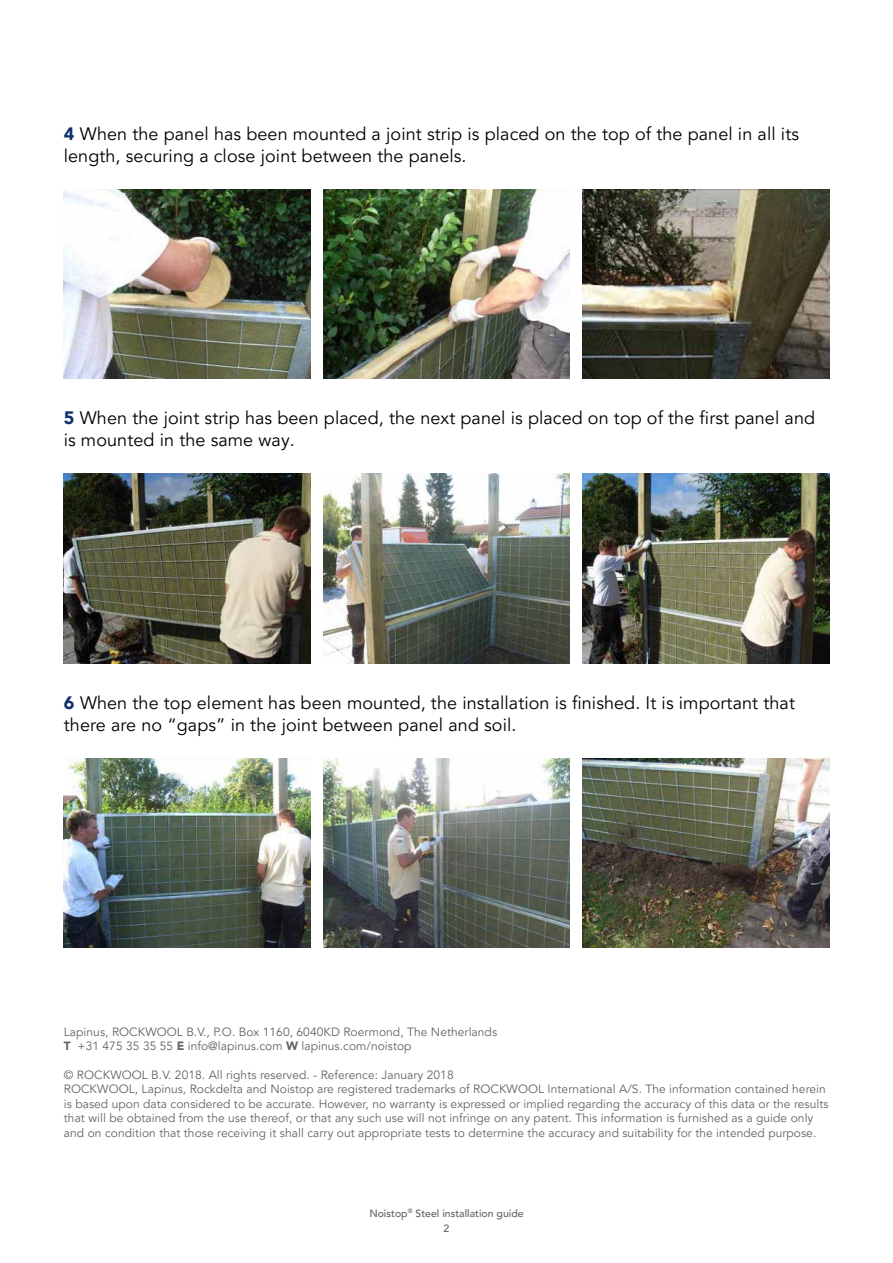
<style>
.page{position:relative;width:893px;height:1263px;background:#fff}
.page>*{position:absolute;margin:0;border:0;box-sizing:border-box;transform-origin:0 0}
.t1{font:18px/21.6px "Avenir LT Pro";letter-spacing:.005em;color:#000}
.t2{font:12px/14.4px "Avenir LT Pro";letter-spacing:.005em;color:#646363}
.t3{font:500 10.5px/15px "Avenir LT Pro";color:#646363;text-align:center}
.s1{font-weight:900;color:#12326e}
.s2{font-weight:900}
</style>
<div class="page">
<img style="left:64px;top:189px;width:246px;height:190px">
<img style="left:323px;top:189px;width:247px;height:190px">
<img style="left:582px;top:189px;width:247px;height:190px">
<img style="left:64px;top:474px;width:246px;height:189px">
<img style="left:323px;top:474px;width:247px;height:189px">
<img style="left:582px;top:474px;width:247px;height:189px">
<img style="left:64px;top:758px;width:246px;height:190px">
<img style="left:323px;top:758px;width:247px;height:190px">
<img style="left:583px;top:758px;width:246px;height:190px">
<h1 class="t1" style="left:64px;top:123px;width:737px"><span class="s1">4</span> When the panel has been mounted a joint strip is placed on the top of the panel in all its length, securing a close joint between the panels.</h1>
<h1 class="t1" style="left:64px;top:408px;width:753px"><span class="s1">5</span> When the joint strip has been placed, the next panel is placed on top of the first panel and is mounted in the same way.</h1>
<h1 class="t1" style="left:64px;top:692px;width:733px"><span class="s1">6</span> When the top element has been mounted, the installation is finished. It is important that there are no “gaps” in the joint between panel and soil.</h1>
<p class="t2" style="left:64px;top:1025px;width:435px">Lapinus, ROCKWOOL B.V., P.O. Box 1160, 6040KD Roermond, The Netherlands<br><span class="s2">T</span> +31 475 35 35 55 <span class="s2">E</span> info@lapinus.com <span class="s2">W</span> lapinus.com/noistop</p>
<p class="t2" style="left:64px;top:1068px;width:766px">© ROCKWOOL B.V. 2018. All rights reserved. - Reference: January 2018<br>ROCKWOOL, Lapinus, Rockdelta and Noistop are registered trademarks of ROCKWOOL International A/S. The information contained herein is based upon data considered to be accurate. However, no warranty is expressed or implied regarding the accuracy of this data or the results that will be obtained from the use thereof, or that any such use will not infringe on any patent. This information is furnished as a guide only and on condition that those receiving it shall carry out appropriate tests to determine the accuracy and suitability for the intended purpose.</p>
<p class="t3" style="left:369px;top:1206px;width:156px">Noistop<sup>®</sup> Steel installation guide<br>2</p>
</div>
